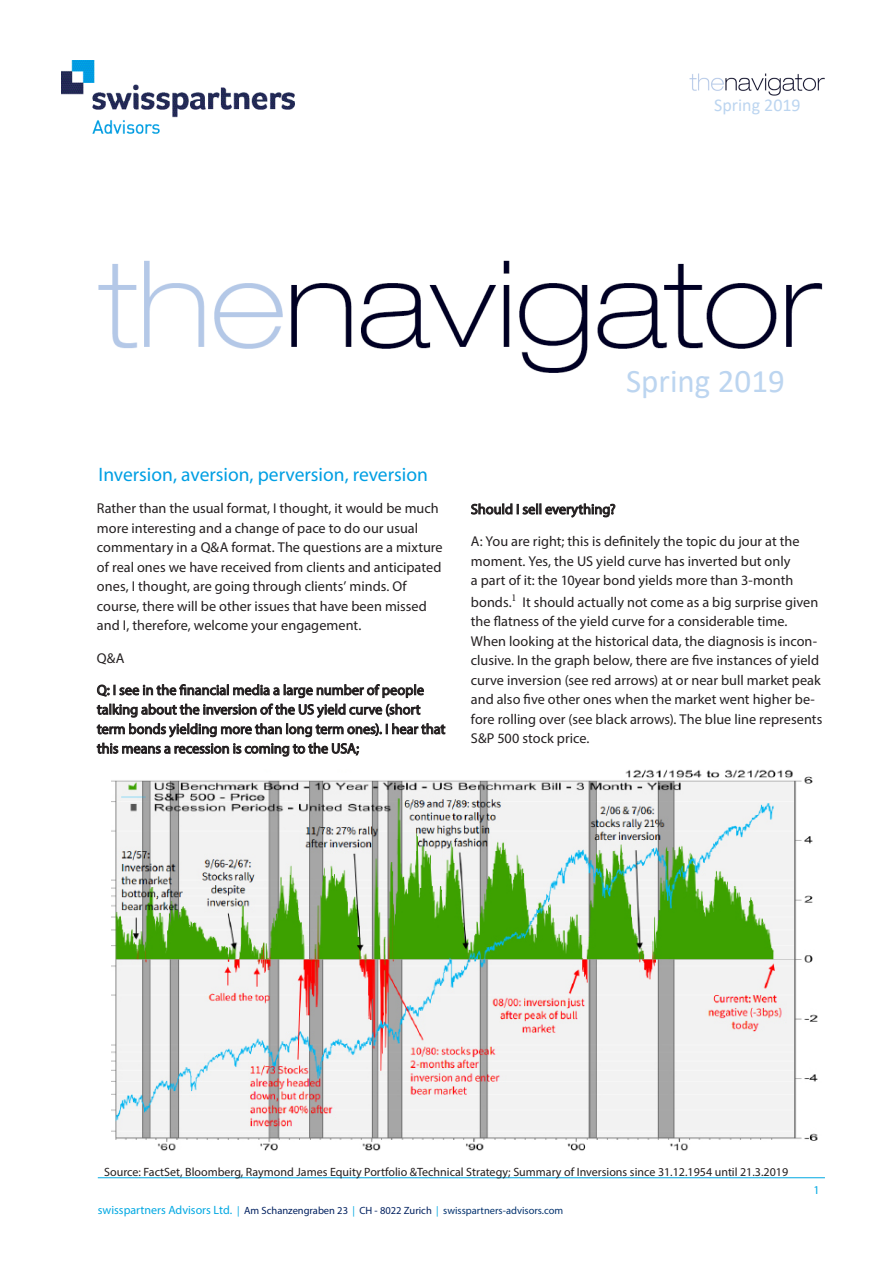
<style>
.page{position:relative;width:893px;height:1263px;background:#fff}
.page>*{position:absolute;margin:0;border:0;box-sizing:border-box;transform-origin:0 0}
.t1{font:33px "Calibri";color:#bcd5f0}
.t2{font:19.5px "Myriad Pro";color:#009fe3}
.t3{font:18px "Calibri";color:#bcd5f0}
.t4{font:14.25px/19.5px "Myriad Pro";color:#231f20}
.t5{font:12px "Myriad Pro";color:#231f20}
.t6{font:12px "Myriad Pro";color:#00a8e2}
.t7{font:10.5px "Myriad Pro";color:#00205f}
.s1{font-size:12px;color:#00a8e2}
.s2{color:#00a8e2}
.s3{color:#03326e}
</style>
<div class="page">
<img style="left:690px;top:73px;width:135px;height:22px">
<img style="left:61px;top:61px;width:234px;height:73px">
<hr style="left:98px;top:1177px;width:727px;height:1px;background:#00a8e2">
<svg style="left:96px;top:684px;width:350px;height:73px"></svg>
<svg style="left:471px;top:503px;width:145px;height:15px"></svg>
<img style="left:111px;top:770px;width:707px;height:381px">
<img style="left:98px;top:260px;width:725px;height:113px">
<p class="t3" style="left:714px;top:92px;width:88px">Spring 2019</p>
<p class="t1" style="left:626px;top:358px;width:160px">Spring 2019</p>
<p class="t2" style="left:98px;top:463px;width:331px">Inversion, aversion, perversion, reversion</p>
<p class="t4" style="left:97px;top:498px;width:347px">Rather than the usual format, I thought, it would be much more interesting and a change of pace to do our usual commentary in a Q&amp;A format. The questions are a mixture of real ones we have received from clients and anticipated ones, I thought, are going through clients’ minds. Of course, there will be other issues that have been missed and I, therefore, welcome your engagement.</p>
<p class="t4" style="left:97px;top:648px;width:29px">Q&amp;A</p>
<p class="t4" style="left:97px;top:680px;width:350px">Q: I see in the financial media a large number of people talking about the inversion of the US yield curve (short term bonds yielding more than long term ones). I hear that this means a recession is coming to the USA;</p>
<p class="t4" style="left:471px;top:499px;width:146px">Should I sell everything?</p>
<p class="t4" style="left:471px;top:531px;width:330px">A: You are right; this is definitely the topic du jour at the moment. Yes, the US yield curve has inverted but only a part of it: the 10year bond yields more than 3-month</p>
<p class="t4" style="left:471px;top:592px;width:353px">bonds.<sup>1</sup> It should actually not come as a big surprise given the flatness of the yield curve for a considerable time.<br>When looking at the historical data, the diagnosis is incon&shy;clusive. In the graph below, there are five instances of yield curve inversion (see red arrows) at or near bull market peak and also five other ones when the market went higher be&shy;fore rolling over (see black arrows). The blue line represents S&amp;P 500 stock price.</p>
<p class="t5" style="left:104px;top:1164px;width:685px">Source: FactSet, Bloomberg, Raymond James Equity Portfolio &amp;Technical Strategy; Summary of Inversions since 31.12.1954 until 21.3.2019</p>
<p class="t7" style="left:98px;top:1204px;width:467px"><span class="s1">swisspartners Advisors Ltd.</span> <span class="s2">|</span> Am Schanzengraben 23 <span class="s2">|</span> CH - 8022 Zurich <span class="s2">|</span> <span class="s3">swisspartners-advisors.com</span></p>
<p class="t6" style="left:813px;top:1183px;width:8px">1</p>
</div>
